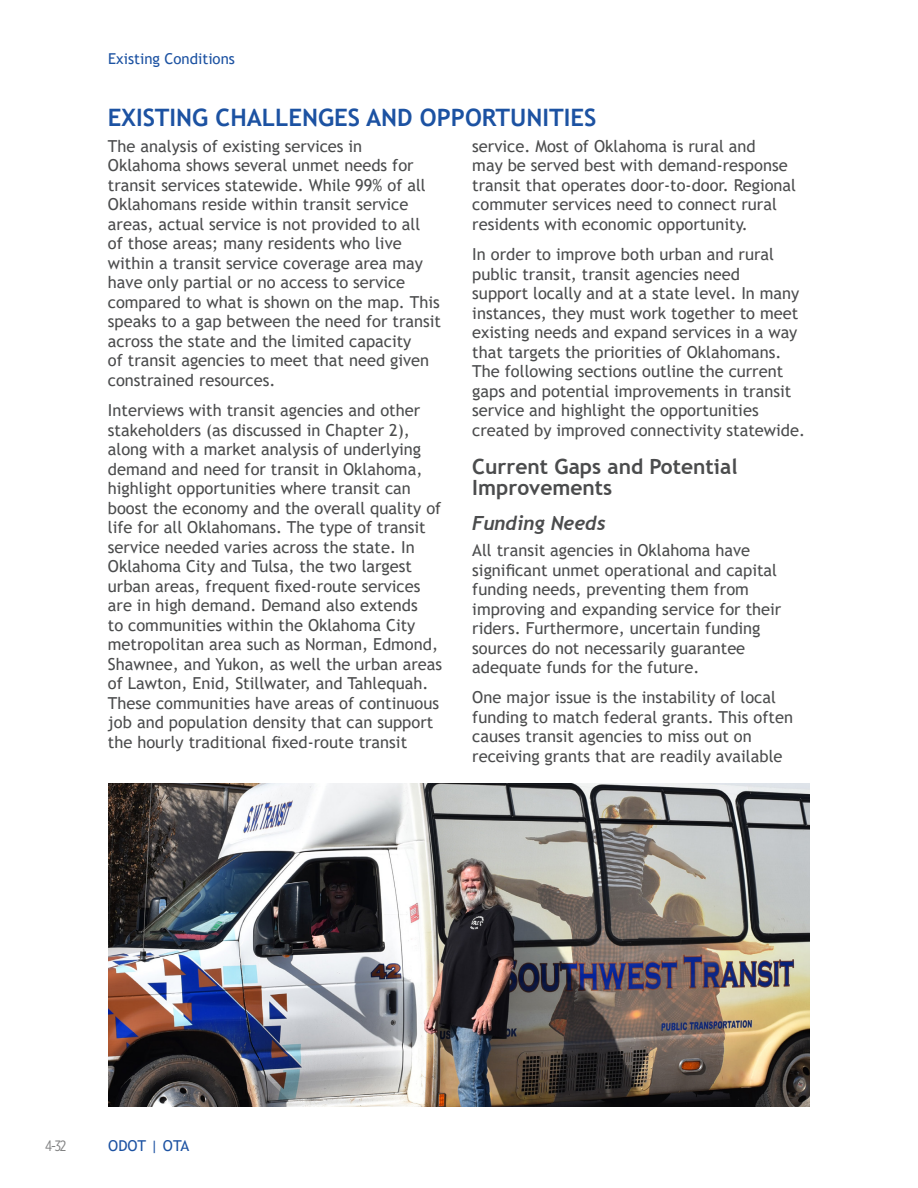
<style>
.page{position:relative;width:918px;height:1188px;background:#fff}
.page>*{position:absolute;margin:0;border:0;box-sizing:border-box;transform-origin:0 0}
.NNI_02{font:700 24px "Trebuchet MS";color:#1c52a2}
.NNI_03{font:700 21px/21px "Trebuchet MS";color:#4b4c4d}
.NNI_04{font:italic 700 19.5px "Trebuchet";color:#4b4c4d}
.NNI_Main_Body{font:16.5px/19.5px "Trebuchet MS";color:#4b4c4d}
.t1{font:15px "Trebuchet MS";color:#1c52a2}
.t2{font:15px "Gotham X Narrow";color:#4b4c4d}
</style>
<div class="page">
<img style="left:108px;top:783px;width:702px;height:324px">
<p class="t1" style="left:108px;top:50px;width:128px">Existing Conditions</p>
<p class="NNI_02" style="left:108px;top:102px;width:490px">EXISTING CHALLENGES AND OPPORTUNITIES</p>
<p class="NNI_Main_Body" style="left:108px;top:136px;width:335px">The analysis of existing services in<br>Oklahoma shows several unmet needs for transit services statewide. While 99% of all Oklahomans reside within transit service areas, actual service is not provided to all<br>of those areas; many residents who live within a transit service coverage area may have only partial or no access to service compared to what is shown on the map. This speaks to a gap between the need for transit across the state and the limited capacity<br>of transit agencies to meet that need given constrained resources.</p>
<p class="NNI_Main_Body" style="left:108px;top:401px;width:336px">Interviews with transit agencies and other stakeholders (as discussed in Chapter 2), along with a market analysis of underlying demand and need for transit in Oklahoma, highlight opportunities where transit can boost the economy and the overall quality of life for all Oklahomans. The type of transit service needed varies across the state. In Oklahoma City and Tulsa, the two largest urban areas, frequent fixed-route services are in high demand. Demand also extends<br>to communities within the Oklahoma City metropolitan area such as Norman, Edmond, Shawnee, and Yukon, as well the urban areas of Lawton, Enid, Stillwater, and Tahlequah.<br>These communities have areas of continuous job and population density that can support the hourly traditional fixed-route transit</p>
<p class="NNI_Main_Body" style="left:472px;top:136px;width:325px">service. Most of Oklahoma is rural and<br>may be served best with demand-response transit that operates door-to-door. Regional commuter services need to connect rural residents with economic opportunity.</p>
<p class="NNI_Main_Body" style="left:472px;top:245px;width:331px">In order to improve both urban and rural public transit, transit agencies need<br>support locally and at a state level. In many instances, they must work together to meet existing needs and expand services in a way that targets the priorities of Oklahomans.<br>The following sections outline the current gaps and potential improvements in transit service and highlight the opportunities created by improved connectivity statewide.</p>
<p class="NNI_03" style="left:472px;top:456px;width:267px">Current Gaps and Potential<br>Improvements</p>
<p class="NNI_04" style="left:472px;top:510px;width:135px">Funding Needs</p>
<p class="NNI_Main_Body" style="left:472px;top:540px;width:311px">All transit agencies in Oklahoma have significant unmet operational and capital funding needs, preventing them from improving and expanding service for their riders. Furthermore, uncertain funding sources do not necessarily guarantee adequate funds for the future.</p>
<p class="NNI_Main_Body" style="left:472px;top:688px;width:322px">One major issue is the instability of local funding to match federal grants. This often causes transit agencies to miss out on receiving grants that are readily available</p>
<p class="t2" style="left:45px;top:1136px;width:22px">4-32</p>
<p class="t1" style="left:108px;top:1136px;width:82px">ODOT | OTA</p>
</div>
